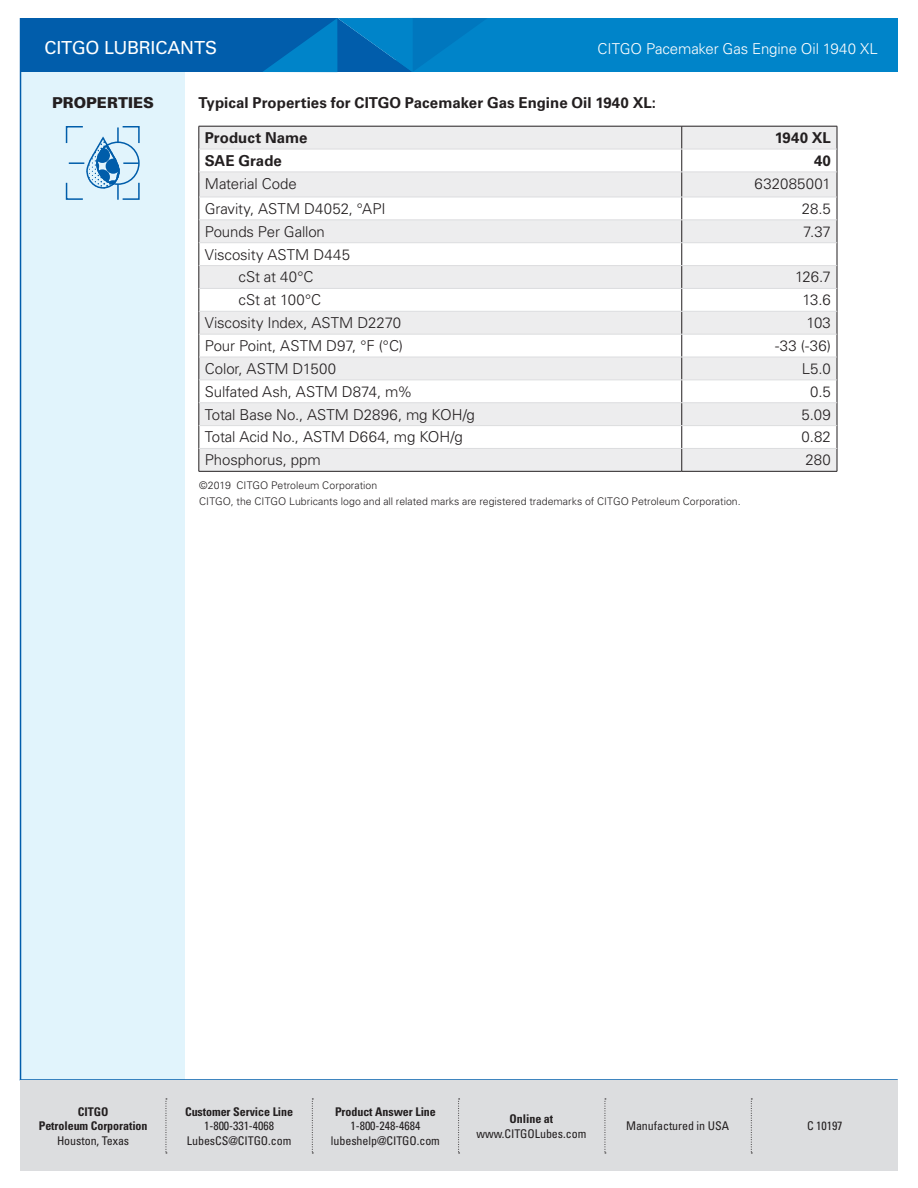
<style>
.page{position:relative;width:918px;height:1188px;background:#fff}
.page>*{position:absolute;margin:0;border:0;box-sizing:border-box;transform-origin:0 0}
.Headers{font:18px "Univers LT Std";letter-spacing:-.01em;color:#fff}
.t1{font:300 15px "Univers LT Std";letter-spacing:-.005em;color:#231f20}
.Disclaimers{font:700 15px "Univers LT Std";color:#231f20}
.Headers-2{font:300 15px "Univers LT Std";letter-spacing:-.01em;color:#fff}
.Headers-3{font:900 15px "Univers LT Std";color:#231f20}
.t2{font:300 15px "Univers LT Std";letter-spacing:.015em;color:#231f20}
.t3{font:condensed 12px/14.4px "Univers LT Std";letter-spacing:-.005em;color:#231f20;text-align:center}
.t4{font:700 condensed 12px/14.4px "Univers LT Std";letter-spacing:-.005em;color:#231f20;text-align:center}
.Disclaimers-2{font:300 10.5px "Univers LT Std";letter-spacing:.005em;color:#231f20}
.s1{font-weight:400}
.s2{font-weight:700}
</style>
<div class="page">
<div style="left:21px;top:65px;width:164px;height:1015px;background:#e1f4fc"></div>
<hr style="left:20px;top:18px;width:1px;height:1062px;background:#015dab">
<hr style="left:20px;top:1079px;width:878px;height:2px;background:#015dab">
<div style="left:21px;top:18px;width:316px;height:54px;background:#015dab"></div>
<div style="left:396px;top:18px;width:502px;height:54px;background:#0084c9"></div>
<svg style="left:263px;top:18px;width:223px;height:54px"></svg>
<svg style="left:66px;top:126px;width:74px;height:74px"></svg>
<div style="left:20px;top:1081px;width:878px;height:90px;background:#dcdddf"></div>
<svg style="left:751px;top:1099px;width:1px;height:55px"></svg>
<svg style="left:605px;top:1099px;width:1px;height:55px"></svg>
<svg style="left:458px;top:1099px;width:2px;height:55px"></svg>
<svg style="left:312px;top:1099px;width:1px;height:55px"></svg>
<svg style="left:166px;top:1099px;width:1px;height:55px"></svg>
<svg style="left:200px;top:127px;width:637px;height:344px;fill:#ededee"></svg>
<hr style="left:199px;top:126px;width:483px;height:1px;background:#231f20">
<hr style="left:682px;top:126px;width:155px;height:1px;background:#231f20">
<svg style="left:199px;top:126px;width:1px;height:345px"></svg>
<svg style="left:681px;top:126px;width:1px;height:345px"></svg>
<svg style="left:837px;top:126px;width:1px;height:345px"></svg>
<hr style="left:199px;top:471px;width:483px;height:1px;background:#231f20">
<hr style="left:682px;top:471px;width:155px;height:1px;background:#231f20">
<hr style="left:199px;top:149px;width:483px;height:1px;background:#dcdddf">
<hr style="left:682px;top:149px;width:155px;height:1px;background:#dcdddf">
<hr style="left:199px;top:172px;width:483px;height:1px;background:#dcdddf">
<hr style="left:682px;top:172px;width:155px;height:1px;background:#dcdddf">
<hr style="left:199px;top:197px;width:483px;height:1px;background:#dcdddf">
<hr style="left:682px;top:197px;width:155px;height:1px;background:#dcdddf">
<hr style="left:199px;top:220px;width:483px;height:1px;background:#dcdddf">
<hr style="left:682px;top:220px;width:155px;height:1px;background:#dcdddf">
<hr style="left:199px;top:242px;width:483px;height:1px;background:#dcdddf">
<hr style="left:682px;top:242px;width:155px;height:1px;background:#dcdddf">
<hr style="left:199px;top:265px;width:483px;height:1px;background:#dcdddf">
<hr style="left:682px;top:265px;width:155px;height:1px;background:#dcdddf">
<hr style="left:199px;top:288px;width:483px;height:1px;background:#dcdddf">
<hr style="left:682px;top:288px;width:155px;height:1px;background:#dcdddf">
<hr style="left:199px;top:311px;width:483px;height:1px;background:#dcdddf">
<hr style="left:682px;top:311px;width:155px;height:1px;background:#dcdddf">
<hr style="left:199px;top:334px;width:483px;height:1px;background:#dcdddf">
<hr style="left:682px;top:334px;width:155px;height:1px;background:#dcdddf">
<hr style="left:199px;top:357px;width:483px;height:1px;background:#dcdddf">
<hr style="left:682px;top:357px;width:155px;height:1px;background:#dcdddf">
<hr style="left:199px;top:380px;width:483px;height:1px;background:#dcdddf">
<hr style="left:682px;top:380px;width:155px;height:1px;background:#dcdddf">
<hr style="left:199px;top:402px;width:483px;height:1px;background:#dcdddf">
<hr style="left:682px;top:402px;width:155px;height:1px;background:#dcdddf">
<hr style="left:199px;top:425px;width:483px;height:1px;background:#dcdddf">
<hr style="left:682px;top:425px;width:155px;height:1px;background:#dcdddf">
<hr style="left:199px;top:448px;width:483px;height:1px;background:#dcdddf">
<hr style="left:682px;top:448px;width:155px;height:1px;background:#dcdddf">
<p class="Headers" style="left:45px;top:37px;width:174px">CITGO LUBRICANTS</p>
<p class="Headers-2" style="left:598px;top:40px;width:282px">CITGO Pacemaker Gas Engine Oil 1940 XL</p>
<p class="Headers-3" style="left:52px;top:93px;width:103px">PROPERTIES</p>
<p class="Disclaimers" style="left:199px;top:94px;width:459px">Typical Properties for CITGO Pacemaker Gas Engine Oil 1940 XL:</p>
<p class="Disclaimers" style="left:205px;top:129px;width:104px">Product Name</p>
<p class="Disclaimers" style="left:775px;top:129px;width:58px">1940 XL</p>
<p class="Disclaimers" style="left:205px;top:152px;width:79px">SAE Grade</p>
<p class="Disclaimers" style="left:814px;top:152px;width:18px">40</p>
<p class="t1" style="left:205px;top:174px;width:93px">Material Code</p>
<p class="t2" style="left:755px;top:174px;width:78px">632085001</p>
<p class="t1" style="left:205px;top:200px;width:182px">Gravity, ASTM D4052, °API</p>
<p class="t1" style="left:802px;top:200px;width:31px">28.5</p>
<p class="t1" style="left:205px;top:222px;width:122px">Pounds Per Gallon</p>
<p class="t1" style="left:803px;top:222px;width:29px">7.37</p>
<p class="t1" style="left:205px;top:245px;width:147px">Viscosity ASTM D445</p>
<p class="t1" style="left:239px;top:268px;width:76px">cSt at 40°C</p>
<p class="t1" style="left:795px;top:268px;width:37px">126.7</p>
<p class="t1" style="left:239px;top:291px;width:84px">cSt at 100°C</p>
<p class="t1" style="left:803px;top:291px;width:30px">13.6</p>
<p class="t1" style="left:205px;top:314px;width:198px">Viscosity Index, ASTM D2270</p>
<p class="t1" style="left:806px;top:314px;width:26px">103</p>
<p class="t1" style="left:205px;top:337px;width:200px">Pour Point, ASTM D97, °F (°C)</p>
<p class="t1" style="left:775px;top:337px;width:57px">-33 (-36)</p>
<p class="t1" style="left:205px;top:360px;width:133px">Color, ASTM D1500</p>
<p class="t1" style="left:802px;top:360px;width:31px">L5.0</p>
<p class="t1" style="left:205px;top:382px;width:209px">Sulfated Ash, ASTM D874, m%</p>
<p class="t1" style="left:810px;top:382px;width:22px">0.5</p>
<p class="t1" style="left:205px;top:405px;width:272px">Total Base No., ASTM D2896, mg KOH/g</p>
<p class="t1" style="left:802px;top:405px;width:31px">5.09</p>
<p class="t1" style="left:205px;top:428px;width:259px">Total Acid No., ASTM D664, mg KOH/g</p>
<p class="t1" style="left:802px;top:428px;width:31px">0.82</p>
<p class="t1" style="left:205px;top:451px;width:117px">Phosphorus, ppm</p>
<p class="t1" style="left:806px;top:451px;width:27px">280</p>
<p class="Disclaimers-2" style="left:199px;top:479px;width:180px">©2019 CITGO Petroleum Corporation</p>
<p class="Disclaimers-2" style="left:199px;top:495px;width:543px">CITGO, the CITGO Lubricants logo and all related marks are registered trademarks of CITGO Petroleum Corporation.</p>
<p class="t4" style="left:39px;top:1104px;width:110px">CITGO<br>Petroleum Corporation<br><span class="s1">Houston, Texas</span></p>
<p class="t4" style="left:185px;top:1104px;width:110px">Customer Service Line</p>
<p class="t3" style="left:204px;top:1119px;width:71px">1-800-331-4068</p>
<p class="t3" style="left:187px;top:1133px;width:106px">LubesCS@CITGO.com</p>
<p class="t3" style="left:331px;top:1104px;width:111px"><span class="s2">Product Answer Line<br></span>1-800-248-4684 lubeshelp@CITGO.com</p>
<p class="t3" style="left:476px;top:1111px;width:111px"><span class="s2">Online at </span>www.CITGOLubes.com</p>
<p class="t3" style="left:807px;top:1119px;width:37px">C 10197</p>
<p class="t3" style="left:626px;top:1118px;width:104px">Manufactured in USA</p>
</div>
